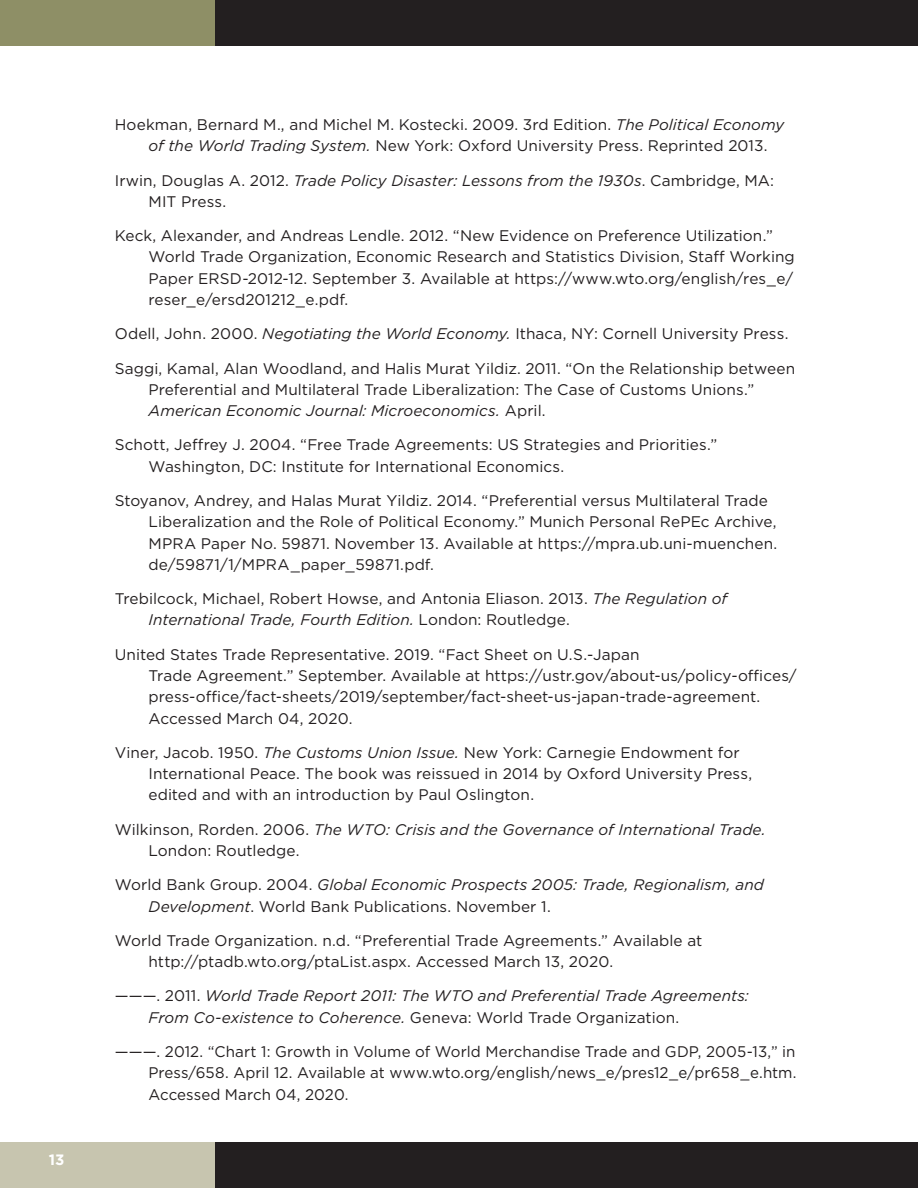
<style>
.page{position:relative;width:918px;height:1188px;background:#fff}
.page>*{position:absolute;margin:0;border:0;box-sizing:border-box;transform-origin:0 0}
.References_-_Hanging{font:15.3px/21.3px "Gotham";letter-spacing:.005em;color:#231f20}
.References_-_Hanging-2{font:italic 15.3px/21.3px "Gotham";color:#231f20}
.t1{font:700 15px "Gotham";color:#fff}
.s1{font-style:italic}
.s2{font-style:normal}
</style>
<div class="page">
<div style="left:0;top:1143px;width:215px;height:45px;background:#c7c5af"></div>
<div style="left:0;top:0;width:215px;height:45px;background:#8e8f66"></div>
<div style="left:215px;top:1143px;width:703px;height:45px;background:#231f20"></div>
<div style="left:215px;top:0;width:703px;height:45px;background:#231f20"></div>
<p class="t1" style="left:49px;top:1150px;width:17px">13</p>
<p class="References_-_Hanging" style="left:148px;top:114px;width:637px;text-indent:-34px">Hoekman, Bernard M., and Michel M. Kostecki. 2009. 3rd Edition. <span class="s1">The Political Economy of the World Trading System.</span> New York: Oxford University Press. Reprinted 2013.</p>
<p class="References_-_Hanging" style="left:148px;top:169px;width:627px;text-indent:-34px">Irwin, Douglas A. 2012. <span class="s1">Trade Policy Disaster: Lessons from the 1930s</span>. Cambridge, MA:<br>MIT Press.</p>
<p class="References_-_Hanging" style="left:148px;top:225px;width:648px;text-indent:-34px">Keck, Alexander, and Andreas Lendle. 2012. “New Evidence on Preference Utilization.” World Trade Organization, Economic Research and Statistics Division, Staff Working Paper ERSD-2012-12. September 3. Available at https://www.wto.org/english/res_e/ reser_e/ersd201212_e.pdf.</p>
<p class="References_-_Hanging" style="left:115px;top:323px;width:675px">Odell, John. 2000. <span class="s1">Negotiating the World Economy.</span> Ithaca, NY: Cornell University Press.</p>
<p class="References_-_Hanging" style="left:148px;top:357px;width:648px;text-indent:-34px">Saggi, Kamal, Alan Woodland, and Halis Murat Yildiz. 2011. “On the Relationship between<br>Preferential and Multilateral Trade Liberalization: The Case of Customs Unions.”<br><span class="s1">American Economic Journal: Microeconomics.</span> April.</p>
<p class="References_-_Hanging" style="left:148px;top:434px;width:570px;text-indent:-34px">Schott, Jeffrey J. 2004. “Free Trade Agreements: US Strategies and Priorities.”<br>Washington, DC: Institute for International Economics.</p>
<p class="References_-_Hanging" style="left:148px;top:490px;width:630px;text-indent:-34px">Stoyanov, Andrey, and Halas Murat Yildiz. 2014. “Preferential versus Multilateral Trade Liberalization and the Role of Political Economy.” Munich Personal RePEc Archive, MPRA Paper No. 59871. November 13. Available at https://mpra.ub.uni-muenchen. de/59871/1/MPRA_paper_59871.pdf.</p>
<p class="References_-_Hanging" style="left:148px;top:588px;width:580px;text-indent:-34px">Trebilcock, Michael, Robert Howse, and Antonia Eliason. 2013. <span class="s1">The Regulation of<br>International Trade, Fourth Edition.</span> London: Routledge.</p>
<p class="References_-_Hanging" style="left:148px;top:643px;width:650px;text-indent:-34px">United States Trade Representative. 2019. “Fact Sheet on U.S.-Japan<br>Trade Agreement.” September. Available at https://ustr.gov/about-us/policy-offices/ press-office/fact-sheets/2019/september/fact-sheet-us-japan-trade-agreement.<br>Accessed March 04, 2020.</p>
<p class="References_-_Hanging" style="left:148px;top:741px;width:605px;text-indent:-34px">Viner, Jacob. 1950. <span class="s1">The Customs Union Issue.</span> New York: Carnegie Endowment for<br>International Peace. The book was reissued in 2014 by Oxford University Press, edited and with an introduction by Paul Oslington.</p>
<p class="References_-_Hanging-2" style="left:148px;top:818px;width:619px;text-indent:-34px"><span class="s2">Wilkinson, Rorden. 2006.</span> The WTO: Crisis and the Governance of International Trade.<br><span class="s2">London: Routledge.</span></p>
<p class="References_-_Hanging-2" style="left:148px;top:874px;width:617px;text-indent:-34px"><span class="s2">World Bank Group. 2004.</span> Global Economic Prospects 2005: Trade, Regionalism, and<br>Development<span class="s2">. World Bank Publications. November 1.</span></p>
<p class="References_-_Hanging" style="left:148px;top:929px;width:555px;text-indent:-34px">World Trade Organization. n.d. “Preferential Trade Agreements.” Available at http://ptadb.wto.org/ptaList.aspx. Accessed March 13, 2020.</p>
<p class="References_-_Hanging-2" style="left:148px;top:985px;width:602px;text-indent:-34px"><span class="s2">———. 2011.</span> World Trade Report 2011: The WTO and Preferential Trade Agreements:<br>From Co-existence to Coherence. <span class="s2">Geneva: World Trade Organization.</span></p>
<p class="References_-_Hanging" style="left:148px;top:1041px;width:650px;text-align:justify;text-indent:-34px">———. 2012. “Chart 1: Growth in Volume of World Merchandise Trade and GDP, 2005-13,” in Press/658. April 12. Available at www.wto.org/english/news_e/pres12_e/pr658_e.htm.<br>Accessed March 04, 2020.</p>
</div>
